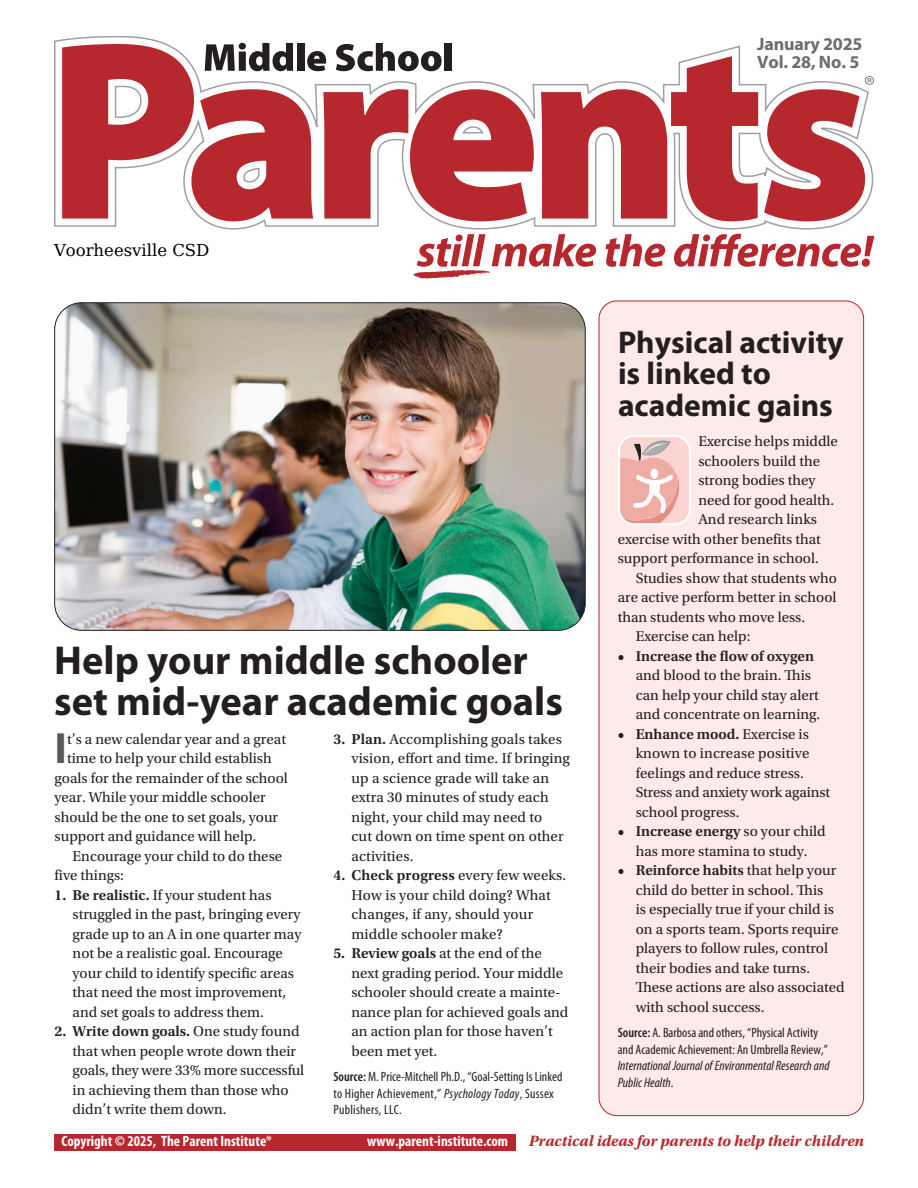
<style>
.page{position:relative;width:918px;height:1188px;background:#fff}
.page>*{position:absolute;margin:0;border:0;box-sizing:border-box;transform-origin:0 0}
.t1{font:700 43.95px "Myriad Pro";color:#57585a}
.t2{font:700 40.5px/40.5px "Myriad Pro";color:#231f20}
.t3{font:700 31.5px/31.5px "Myriad Pro";color:#231f20}
.t4{font:700 18px/18px "Myriad Pro";letter-spacing:-.01em;color:#6c6d70}
.t5{font:16.5px "DejaVu Math Te X Gyre";color:#000}
.t6{font:italic 700 15.75px "Utopia Std";color:#b6282d}
.t7{font:15px/19.5px "Utopia Std";color:#231f20}
.t8{font:700 condensed 15px "Myriad Pro";color:#fff}
.t9{font:600 15px "Utopia Std";color:#231f20}
.t10{font:condensed 13.5px/16.5px "Myriad Pro";letter-spacing:.02em;color:#231f20}
.t11{font:condensed 13.5px/16.5px "Myriad Pro";color:#231f20}
.t12{font:italic condensed 13.5px/16.5px "Myriad Pro";color:#231f20}
.s1{font-weight:600}
.s2{font-style:italic}
.s3{font-style:normal}
</style>
<div class="page">
<svg style="left:54px;top:36px;width:794px;height:194px"></svg>
<svg style="left:606px;top:234px;width:59px;height:33px"></svg>
<svg style="left:674px;top:234px;width:200px;height:33px"></svg>
<svg style="left:62px;top:43px;width:472px;height:178px"></svg>
<div style="left:445px;top:43px;width:7px;height:28px;background:#231f20"></div>
<svg style="left:413px;top:234px;width:183px;height:44px"></svg>
<svg style="left:764px;top:76px;width:110px;height:145px"></svg>
<div style="left:599px;top:301px;width:265px;height:815px;background:#feeae8;border-radius:18px"></div>
<svg style="left:618px;top:436px;width:73px;height:89px;background:#f0c6c1"></svg>
<div style="left:54px;top:1134px;width:462px;height:16px;background:#b6282d"></div>
<img style="left:56px;top:304px;width:528px;height:325px">
<p class="t4" style="left:757px;top:34px;width:107px">January 2025<br>Vol. 28, No. 5</p>
<p class="t5" style="left:54px;top:243px;width:157px">Voorheesville CSD</p>
<h2 class="t2" style="left:54px;top:639px;width:510px">Help your middle schooler set mid-year academic goals</h2>
<h1 class="t1" style="left:55px;top:720px;width:14px">I</h1>
<p class="t7" style="left:67px;top:729px;width:220px">t’s a new calendar year and a great</p>
<p class="t7" style="left:67px;top:749px;width:206px">time to help your child establish</p>
<p class="t7" style="left:55px;top:768px;width:235px">goals for the remainder of the school</p>
<p class="t7" style="left:55px;top:788px;width:213px">year. While your middle schooler</p>
<p class="t7" style="left:55px;top:807px;width:225px">should be the one to set goals, your</p>
<p class="t7" style="left:55px;top:827px;width:203px">support and guidance will help.</p>
<p class="t7" style="left:73px;top:846px;width:211px">Encourage your child to do these</p>
<p class="t7" style="left:55px;top:866px;width:71px">five things:</p>
<p class="t7" style="left:73px;top:885px;width:230px;text-indent:-18px"><span class="s1">1. Be realistic.</span> If your student has struggled in the past, bringing every grade up to an A in one quarter may not be a realistic goal. Encourage your child to identify specific areas that need the most improvement, and set goals to address them.</p>
<p class="t7" style="left:73px;top:1022px;width:233px;text-indent:-18px"><span class="s1">2. Write down goals.</span> One study found that when people wrote down their goals, they were 33% more successful in achieving them than those who didn’t write them down.</p>
<p class="t7" style="left:351px;top:729px;width:220px;text-indent:-18px"><span class="s1">3. Plan.</span> Accomplishing goals takes vision, effort and time. If bringing up a science grade will take an extra 30 minutes of study each night, your child may need to<br>cut down on time spent on other activities.</p>
<p class="t7" style="left:351px;top:866px;width:216px;text-indent:-18px"><span class="s1">4. Check progress</span> every few weeks.<br>How is your child doing? What changes, if any, should your middle schooler make?</p>
<p class="t7" style="left:351px;top:944px;width:219px;text-indent:-18px"><span class="s1">5. Review goals</span> at the end of the next grading period. Your middle schooler should create a mainte&shy;nance plan for achieved goals and an action plan for those haven’t been met yet.</p>
<p class="t10" style="left:333px;top:1068px;width:231px"><span class="s1">Source:</span> M. Price-Mitchell Ph.D., “Goal-Setting Is Linked to Higher Achievement,” <span class="s2">Psychology Today</span>, Sussex<br>Publishers, LLC.</p>
<h3 class="t3" style="left:618px;top:325px;width:227px">Physical activity is linked to academic gains</h3>
<p class="t7" style="left:698px;top:432px;width:141px">Exercise helps middle</p>
<p class="t7" style="left:698px;top:452px;width:123px">schoolers build the</p>
<p class="t7" style="left:698px;top:471px;width:119px">strong bodies they</p>
<p class="t7" style="left:698px;top:491px;width:137px">need for good health.</p>
<p class="t7" style="left:698px;top:510px;width:120px">And research links</p>
<p class="t7" style="left:618px;top:530px;width:205px">exercise with other benefits that</p>
<p class="t7" style="left:618px;top:549px;width:203px">support performance in school.</p>
<p class="t7" style="left:636px;top:569px;width:203px">Studies show that students who</p>
<p class="t7" style="left:618px;top:588px;width:220px">are active perform better in school</p>
<p class="t7" style="left:618px;top:608px;width:189px">than students who move less.</p>
<p class="t7" style="left:636px;top:627px;width:116px">Exercise can help:</p>
<p class="t9" style="left:618px;top:648px;width:198px">• Increase the flow of oxygen</p>
<p class="t7" style="left:636px;top:666px;width:186px">and blood to the brain. This can help your child stay alert and concentrate on learning.</p>
<p class="t7" style="left:636px;top:725px;width:196px;text-indent:-18px"><span class="s1">• Enhance mood.</span> Exercise is known to increase positive feelings and reduce stress.<br>Stress and anxiety work against school progress.</p>
<p class="t7" style="left:618px;top:822px;width:210px;text-align:center"><span class="s1">• Increase energy</span> so your child has more stamina to study.</p>
<p class="t7" style="left:636px;top:861px;width:210px;text-indent:-18px"><span class="s1">• Reinforce habits</span> that help your child do better in school. This<br>is especially true if your child is on a sports team. Sports require players to follow rules, control their bodies and take turns.<br>These actions are also associated with school success.</p>
<p class="t11" style="left:618px;top:1024px;width:212px"><span class="s1">Source:</span> A. Barbosa and others, “Physical Activity and Academic Achievement: An Umbrella Review,”</p>
<p class="t12" style="left:618px;top:1057px;width:213px">International Journal of Environmental Research and<br>Public Health<span class="s3">.</span></p>
<p class="t8" style="left:62px;top:1132px;width:212px">Copyright © 2025, The Parent Institute®</p>
<p class="t8" style="left:367px;top:1132px;width:142px">www.parent-institute.com</p>
<p class="t6" style="left:529px;top:1132px;width:337px">Practical ideas for parents to help their children</p>
</div>
